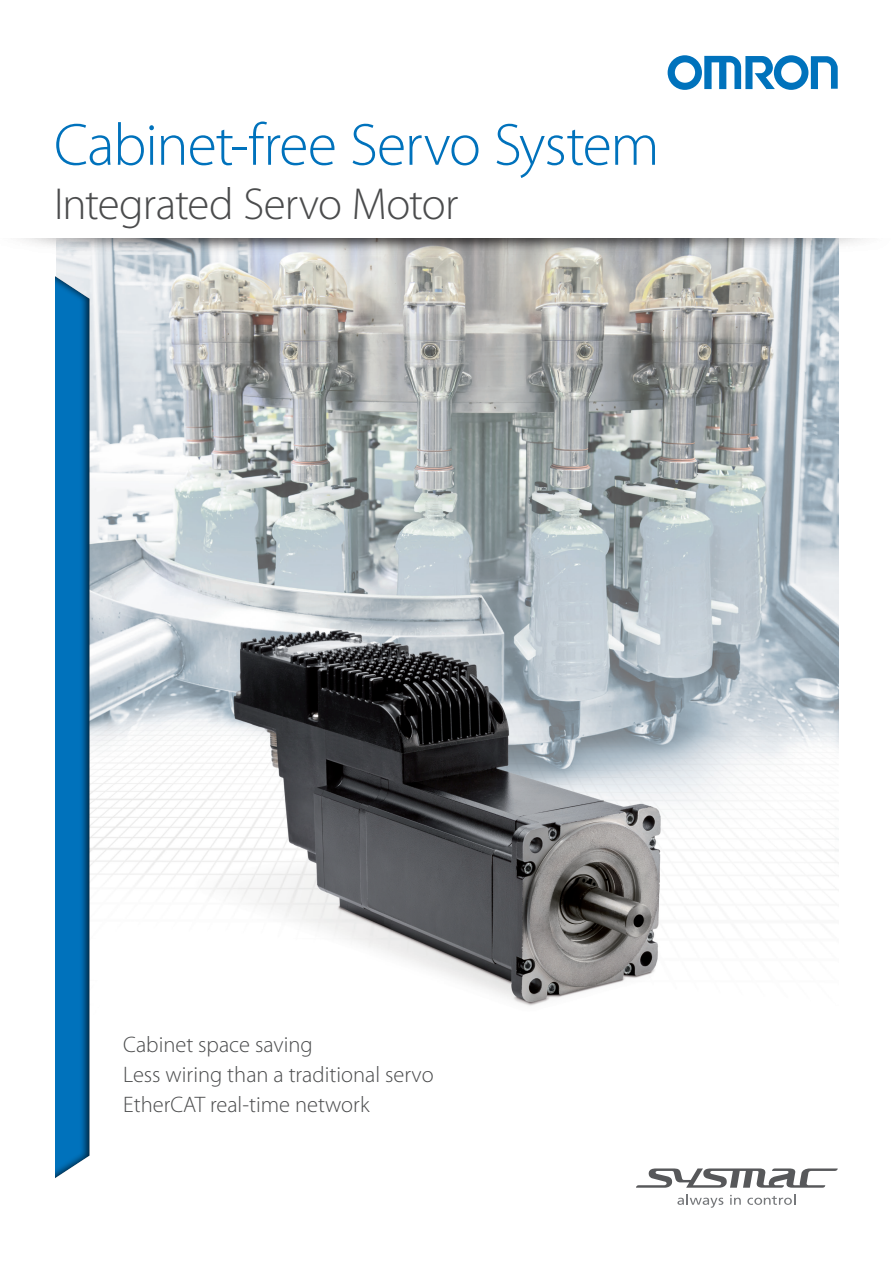
<style>
.page{position:relative;width:893px;height:1263px;background:#fff}
.page>*{position:absolute;margin:0;border:0;box-sizing:border-box;transform-origin:0 0}
.t1{font:300 60px "Myriad Pro";letter-spacing:-.02em;color:#0072bc}
.t2{font:300 45px "Myriad Pro";letter-spacing:-.02em;color:#4b4c4d}
.t3{font:300 22.5px/30px "Myriad Pro";color:#4b4c4d}
</style>
<div class="page">
<img style="left:90px;top:276px;width:749px;height:929px">
<img style="left:23px;top:239px;width:840px;height:37px">
<div style="left:55px;top:253px;width:35px;height:949px;background:#231f20;opacity:.75"></div>
<svg style="left:668px;top:55px;width:170px;height:35px"></svg>
<svg style="left:636px;top:1168px;width:202px;height:20px"></svg>
<svg style="left:677px;top:1194px;width:46px;height:14px"></svg>
<svg style="left:730px;top:1195px;width:11px;height:10px"></svg>
<svg style="left:747px;top:1194px;width:48px;height:11px"></svg>
<h1 class="t1" style="left:54px;top:112px;width:607px">Cabinet-free Servo System</h1>
<h2 class="t2" style="left:54px;top:179px;width:406px">Integrated Servo Motor</h2>
<p class="t3" style="left:123px;top:1030px;width:312px">Cabinet space saving<br>Less wiring than a traditional servo<br>EtherCAT real-time network</p>
</div>
